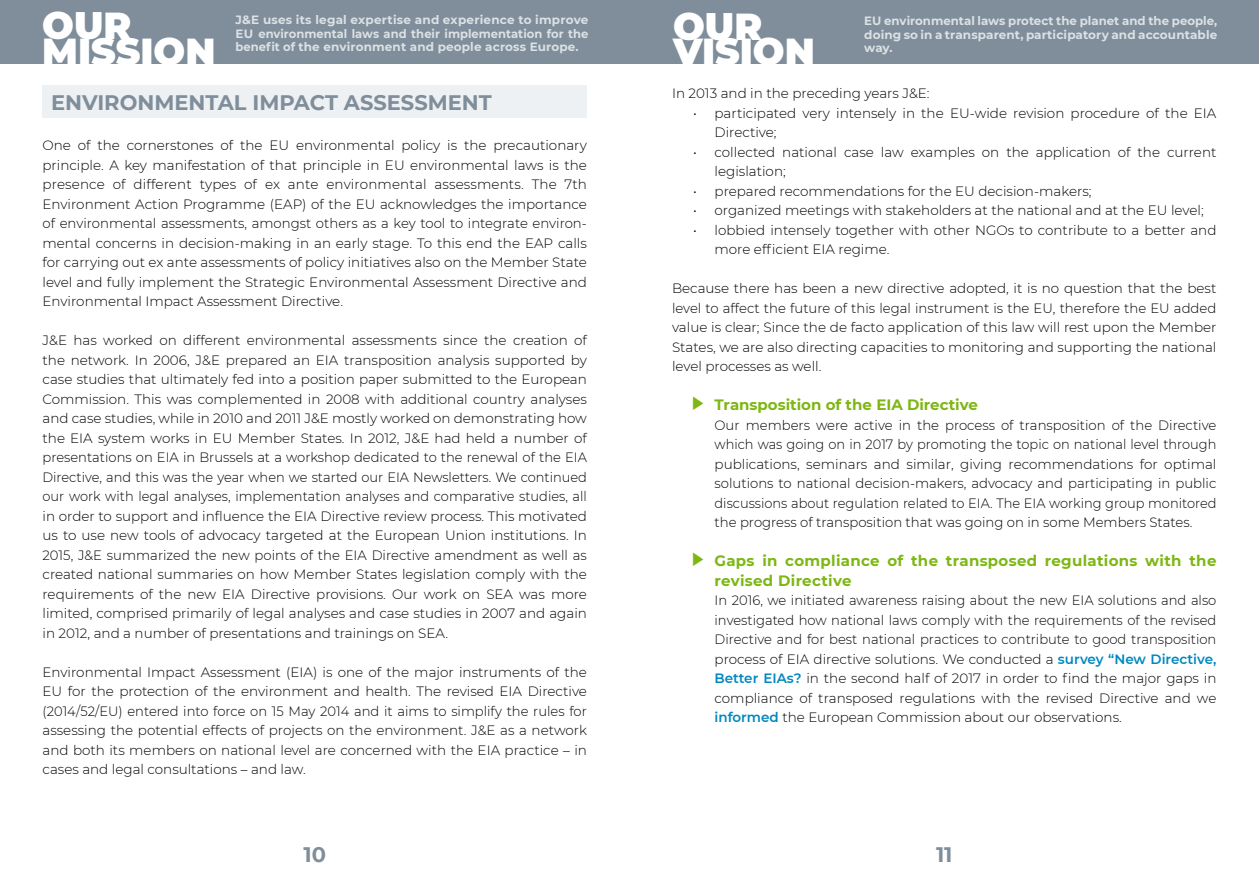
<style>
.page{position:relative;width:1259px;height:893px;background:#fff}
.page>*{position:absolute;margin:0;border:0;box-sizing:border-box;transform-origin:0 0}
.t1{font:900 37.5px "Montserrat";color:#fff}
.Default{font:700 21px "Montserrat";color:#7f8e9a}
.Default-2{font:700 15px/19.5px "Montserrat";letter-spacing:.02em;color:#7db713}
.Default-3{font:700 15px "Montserrat";color:#7db713}
.Default-4{font:300 13.5px/19.5px "Montserrat";color:#000;text-align:justify}
.t2{font:700 12px/13.5px "Montserrat";letter-spacing:.005em;color:#dbe1e5}
.s1{font-family:"Arrows";font-weight:400;font-size:13.5px}
.s2{font-weight:600;color:#0087c0}
</style>
<div class="page">
<div style="left:0;top:0;width:1259px;height:64px;background:#7f8e9a"></div>
<div style="left:43px;top:85px;width:544px;height:32px;background:#eef1f3"></div>
<h1 class="t1" style="left:42px;top:-2px;width:91px">OUR</h1>
<h1 class="t1" style="left:42px;top:23px;width:175px">MISSION</h1>
<p class="t2" style="left:235px;top:13px;width:354px;text-align:justify">J&amp;E uses its legal expertise and experience to improve EU environmental laws and their implementation for the benefit of the environment and people across Europe.</p>
<p class="Default" style="left:51px;top:87px;width:442px">ENVIRONMENTAL IMPACT ASSESSMENT</p>
<p class="Default-4" style="left:43px;top:135px;width:546px;text-align:left">One of the cornerstones of the EU environmental policy is the precautionary principle. A key manifestation of that principle in EU environmental laws is the presence of different types of ex ante environmental assessments. The 7th Environment Action Programme (EAP) of the EU acknowledges the importance of environmental assessments, amongst others as a key tool to integrate environ&shy;mental concerns in decision-making in an early stage. To this end the EAP calls for carrying out ex ante assessments of policy initiatives also on the Member State level and fully implement the Strategic Environmental Assessment Directive and Environmental Impact Assessment Directive.</p>
<p class="Default-4" style="left:43px;top:330px;width:546px">J&amp;E has worked on different environmental assessments since the creation of the network. In 2006, J&amp;E prepared an EIA transposition analysis supported by case studies that ultimately fed into a position paper submitted to the European Commission. This was complemented in 2008 with additional country analyses and case studies, while in 2010 and 2011 J&amp;E mostly worked on demonstrating how the EIA system works in EU Member States. In 2012, J&amp;E had held a number of presentations on EIA in Brussels at a workshop dedicated to the renewal of the EIA Directive, and this was the year when we started our EIA Newsletters. We continued our work with legal analyses, implementation analyses and comparative studies, all in order to support and influence the EIA Directive review process. This motivated us to use new tools of advocacy targeted at the European Union institutions. In 2015, J&amp;E summarized the new points of the EIA Directive amendment as well as created national summaries on how Member States legislation comply with the requirements of the new EIA Directive provisions. Our work on SEA was more limited, comprised primarily of legal analyses and case studies in 2007 and again in 2012, and a number of presentations and trainings on SEA.</p>
<p class="Default-4" style="left:43px;top:662px;width:546px">Environmental Impact Assessment (EIA) is one of the major instruments of the EU for the protection of the environment and health. The revised EIA Directive (2014/52/EU) entered into force on 15 May 2014 and it aims to simplify the rules for assessing the potential effects of projects on the environment. J&amp;E as a network and both its members on national level are concerned with the EIA practice – in cases and legal consultations – and law.</p>
<h1 class="t1" style="left:673px;top:-2px;width:91px">OUR</h1>
<h1 class="t1" style="left:673px;top:24px;width:143px">VISION</h1>
<p class="t2" style="left:864px;top:40px;width:30px">way.</p>
<p class="t2" style="left:864px;top:13px;width:354px">EU environmental laws protect the planet and the people, doing so in a transparent, participatory and accountable</p>
<p class="Default-4" style="left:672px;top:83px;width:259px">In 2013 and in the preceding years J&amp;E:</p>
<p class="Default-4" style="left:714px;top:103px;width:503px;text-indent:-21px">• participated very intensely in the EU-wide revision procedure of the EIA<br>Directive;</p>
<p class="Default-4" style="left:714px;top:142px;width:503px;text-indent:-21px">• collected national case law examples on the application of the current legislation;</p>
<p class="Default-4" style="left:693px;top:181px;width:400px">• prepared recommendations for the EU decision-makers;</p>
<p class="Default-4" style="left:693px;top:200px;width:512px">• organized meetings with stakeholders at the national and at the EU level;</p>
<p class="Default-4" style="left:714px;top:220px;width:503px;text-indent:-21px">• lobbied intensely together with other NGOs to contribute to a better and more efficient EIA regime.</p>
<p class="Default-4" style="left:672px;top:278px;width:546px">Because there has been a new directive adopted, it is no question that the best level to affect the future of this legal instrument is the EU, therefore the EU added value is clear; Since the de facto application of this law will rest upon the Member States, we are also directing capacities to monitoring and supporting the national level processes as well.</p>
<p class="Default-3" style="left:693px;top:394px;width:286px"><span class="s1">ü</span> Transposition of the EIA Directive</p>
<p class="Default-4" style="left:714px;top:415px;width:503px">Our members were active in the process of transposition of the Directive which was going on in 2017 by promoting the topic on national level through publications, seminars and similar, giving recommendations for optimal solutions to national decision-makers, advocacy and participating in public discussions about regulation related to EIA. The EIA working group monitored the progress of transposition that was going on in some Members States.</p>
<p class="Default-2" style="left:714px;top:550px;width:503px;text-indent:-21px"><span class="s1">ü</span> Gaps in compliance of the transposed regulations with the revised Directive</p>
<p class="Default-4" style="left:714px;top:590px;width:503px">In 2016, we initiated awareness raising about the new EIA solutions and also investigated how national laws comply with the requirements of the revised Directive and for best national practices to contribute to good transposition process of EIA directive solutions. We conducted a <span class="s2">survey “New Directive, Better EIAs?</span> in the second half of 2017 in order to find the major gaps in compliance of transposed regulations with the revised Directive and we <span class="s2">informed</span> the European Commission about our observations.</p>
<h2 class="Default" style="left:303px;top:840px;width:24px">10</h2>
<h2 class="Default" style="left:936px;top:840px;width:18px">11</h2>
</div>
